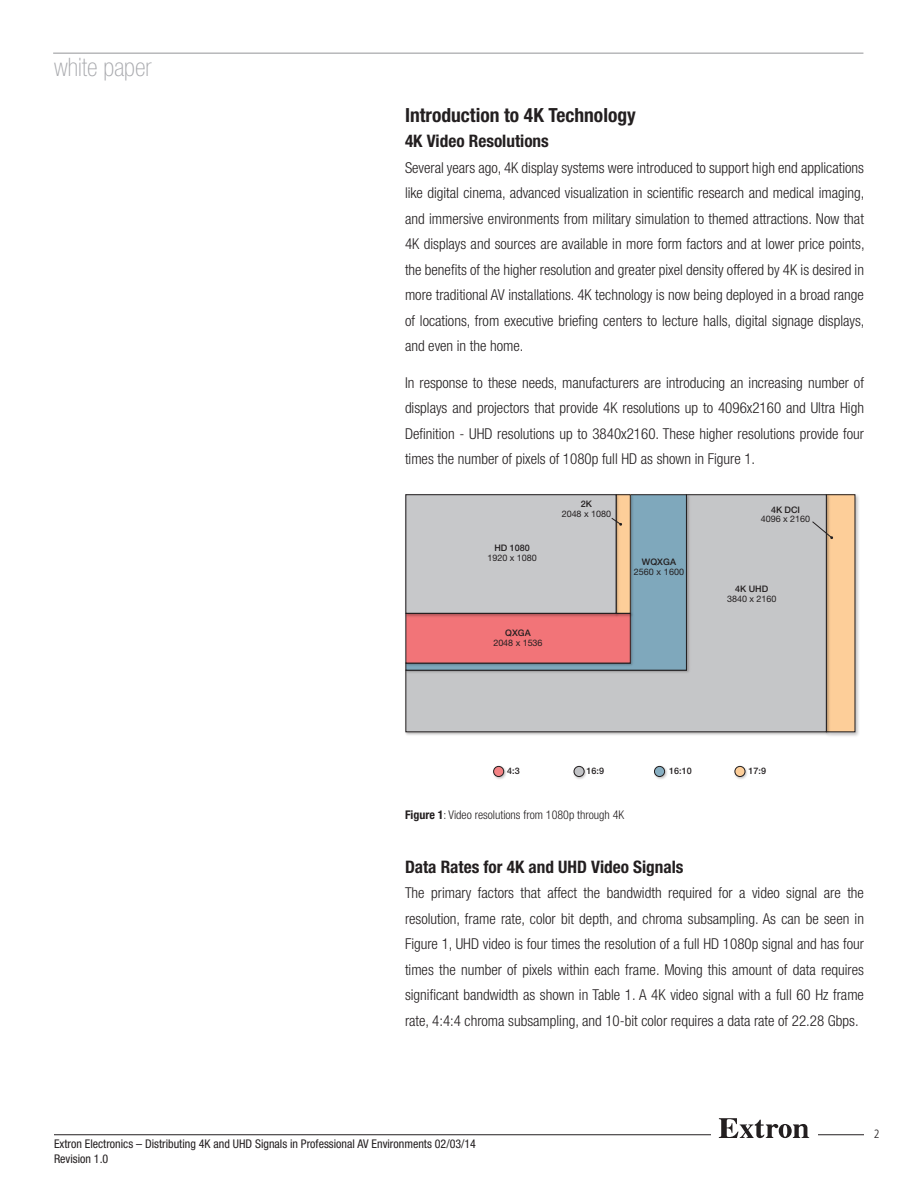
<style>
.page{position:relative;width:918px;height:1188px;background:#fff}
.page>*{position:absolute;margin:0;border:0;box-sizing:border-box;transform-origin:0 0}
.t1{font:100 condensed 25.5px "Helvetica Neue LT Std";color:#a8a9ad}
.SUB_title{font:700 condensed 19.5px "Helvetica Neue LT Std";color:#231f20}
.SUB_title__secondary{font:700 condensed 17.25px "Helvetica Neue LT Std";color:#231f20}
.main_text{font:300 condensed 15px/25.5px "Helvetica Neue LT Std";color:#231f20;text-align:justify}
.t2{font:condensed 12px/14.4px "Helvetica Neue LT Std";color:#231f20}
.Figure___text{font:300 condensed 12px "Helvetica Neue LT Std";color:#231f20}
.t3{font:300 condensed 12px "Frutiger LT Std";color:#231f20}
.t4{font:9px/9.8px "Helvetica Neue LT Std";letter-spacing:-.005em;color:#231f20;text-align:center}
.t5{font:500 9px "Helvetica Neue LT Std";letter-spacing:.01em;color:#231f20}
.s1{font-weight:500}
.s2{font-weight:700}
</style>
<div class="page">
<hr style="left:53px;top:53px;width:810px;height:1px;background:#939598">
<hr style="left:54px;top:1134px;width:810px;height:1px;background:#231f20">
<div style="left:711px;top:1125px;width:107px;height:22px;background:#fff"></div>
<svg style="left:719px;top:1118px;width:90px;height:20px"></svg>
<img style="left:831px;top:494px;width:28px;height:242px">
<div style="left:827px;top:495px;width:28px;height:237px;background:#fdce99"></div>
<img style="left:405px;top:494px;width:426px;height:242px">
<div style="left:405px;top:494px;width:422px;height:238px;background:#c5c6c8"></div>
<img style="left:405px;top:494px;width:286px;height:181px">
<svg style="left:405px;top:494px;width:282px;height:177px;background:#7ba2b5"></svg>
<img style="left:405px;top:618px;width:230px;height:50px">
<div style="left:406px;top:613px;width:224px;height:50px;background:#f27478"></div>
<img style="left:621px;top:494px;width:14px;height:124px">
<div style="left:616px;top:495px;width:14px;height:118px;background:#fdce99"></div>
<div style="left:616px;top:495px;width:15px;height:118px;border:1px solid #231f20"></div>
<img style="left:405px;top:494px;width:216px;height:124px">
<div style="left:406px;top:495px;width:210px;height:118px;background:#c7c8ca"></div>
<svg style="left:611px;top:518px;width:11px;height:8px"></svg>
<svg style="left:812px;top:521px;width:21px;height:18px"></svg>
<img style="left:493px;top:765px;width:13px;height:14px">
<div style="left:494px;top:766px;width:10px;height:11px;background:#f38284;border-radius:50%"></div>
<div style="left:493px;top:766px;width:11px;height:11px;border:1px solid #231f20;border-radius:50%"></div>
<img style="left:734px;top:765px;width:13px;height:14px">
<div style="left:735px;top:766px;width:10px;height:11px;background:#fdce99;border-radius:50%"></div>
<div style="left:735px;top:766px;width:10px;height:11px;border:1px solid #231f20;border-radius:50%"></div>
<img style="left:573px;top:765px;width:13px;height:14px">
<div style="left:574px;top:766px;width:10px;height:11px;background:#c2c3c6;border-radius:50%"></div>
<div style="left:574px;top:766px;width:10px;height:11px;border:1px solid #231f20;border-radius:50%"></div>
<img style="left:654px;top:765px;width:13px;height:14px">
<div style="left:654px;top:766px;width:11px;height:11px;background:#87aec1;border-radius:50%"></div>
<div style="left:654px;top:766px;width:11px;height:11px;border:1px solid #231f20;border-radius:50%"></div>
<h1 class="t1" style="left:54px;top:53px;width:99px">white paper</h1>
<p class="SUB_title" style="left:405px;top:103px;width:232px">Introduction to 4K Technology</p>
<p class="SUB_title__secondary" style="left:405px;top:131px;width:145px">4K Video Resolutions</p>
<p class="main_text" style="left:405px;top:155px;width:461px">Several years ago, 4K display systems were introduced to support high end applications like digital cinema, advanced visualization in scientific research and medical imaging, and immersive environments from military simulation to themed attractions. Now that 4K displays and sources are available in more form factors and at lower price points, the benefits of the higher resolution and greater pixel density offered by 4K is desired in more traditional AV installations. 4K technology is now being deployed in a broad range of locations, from executive briefing centers to lecture halls, digital signage displays, and even in the home.</p>
<p class="main_text" style="left:405px;top:370px;width:461px">In response to these needs, manufacturers are introducing an increasing number of displays and projectors that provide 4K resolutions up to 4096x2160 and Ultra High Definition - UHD resolutions up to 3840x2160. These higher resolutions provide four times the number of pixels of 1080p full HD as shown in Figure 1.</p>
<p class="t4" style="left:488px;top:543px;width:51px"><span class="s1">HD 1080<br></span>1920 x 1080</p>
<p class="t4" style="left:562px;top:499px;width:51px"><span class="s1">2K<br></span>2048 x 1080</p>
<p class="t4" style="left:493px;top:628px;width:51px"><span class="s1">QXGA<br></span>2048 x 1536</p>
<p class="t4" style="left:634px;top:557px;width:52px"><span class="s1">WQXGA<br></span>2560 x 1600</p>
<p class="t4" style="left:761px;top:504px;width:51px"><span class="s1">4K DCI<br></span>4096 x 2160</p>
<p class="t4" style="left:727px;top:584px;width:51px"><span class="s1">4K UHD<br></span>3840 x 2160</p>
<p class="t5" style="left:507px;top:766px;width:14px">4:3</p>
<p class="t5" style="left:586px;top:766px;width:19px">16:9</p>
<p class="t5" style="left:669px;top:766px;width:24px">16:10</p>
<p class="t5" style="left:748px;top:766px;width:19px">17:9</p>
<p class="Figure___text" style="left:405px;top:808px;width:221px"><span class="s2">Figure 1</span>: Video resolutions from 1080p through 4K</p>
<p class="SUB_title__secondary" style="left:405px;top:856px;width:280px">Data Rates for 4K and UHD Video Signals</p>
<p class="main_text" style="left:405px;top:880px;width:461px">The primary factors that affect the bandwidth required for a video signal are the resolution, frame rate, color bit depth, and chroma subsampling. As can be seen in Figure 1, UHD video is four times the resolution of a full HD 1080p signal and has four times the number of pixels within each frame. Moving this amount of data requires significant bandwidth as shown in Table 1. A 4K video signal with a full 60 Hz frame rate, 4:4:4 chroma subsampling, and 10-bit color requires a data rate of 22.28 Gbps.</p>
<p class="t2" style="left:54px;top:1137px;width:424px">Extron Electronics – Distributing 4K and UHD Signals in Professional AV Environments 02/03/14<br>Revision 1.0</p>
<p class="t3" style="left:874px;top:1127px;width:7px">2</p>
</div>
